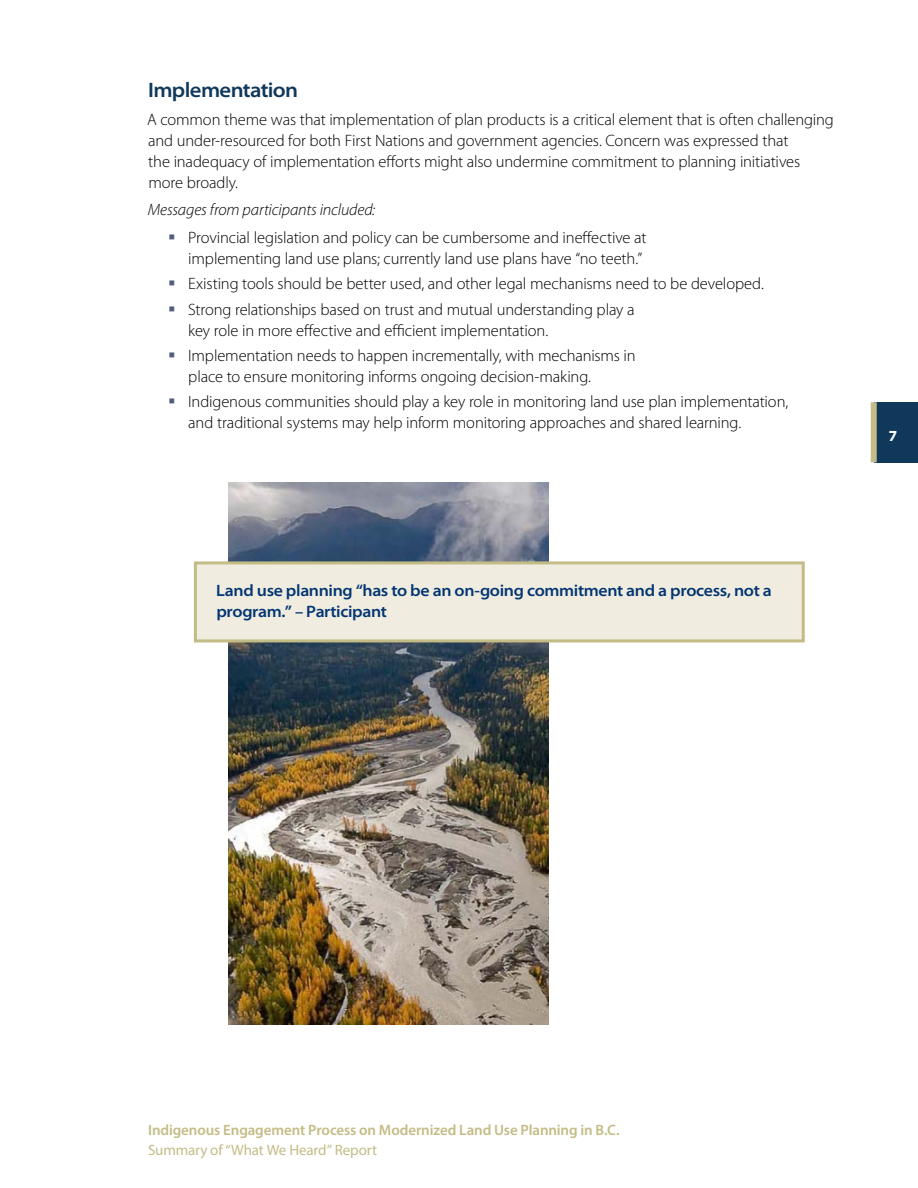
<style>
.page{position:relative;width:918px;height:1188px;background:#fff}
.page>*{position:absolute;margin:0;border:0;box-sizing:border-box;transform-origin:0 0}
.Head-C{font:600 semi-expanded 21px "Myriad Pro";letter-spacing:-.03em;color:#10385a}
.Text-Main{font:300 16.5px/21px "Myriad Pro";letter-spacing:-.01em;color:#000}
.Text-Callouts{font:600 semi-expanded 16.5px/21px "Myriad Pro";letter-spacing:-.025em;color:#043673}
.Text-Main-2{font:italic 300 16.5px "Myriad Pro";letter-spacing:-.01em;color:#000}
.t1{font:700 16.5px "Myriad Pro";color:#fff}
.t2{font:600 15px "Myriad Pro";letter-spacing:-.005em;color:#c4bc86}
.t3{font:15px "Myriad Pro";letter-spacing:-.01em;color:#c4bc86}
</style>
<div class="page">
<div style="left:874px;top:402px;width:44px;height:60px;background:#10385a"></div>
<div style="left:871px;top:402px;width:6px;height:60px;background:#c4bc86"></div>
<img style="left:228px;top:483px;width:321px;height:542px">
<div style="left:194px;top:561px;width:611px;height:81px;background:#f0ede0;border:3px solid #c4bc86"></div>
<p class="Head-C" style="left:148px;top:78px;width:151px">Implementation</p>
<p class="Text-Main" style="left:147px;top:109px;width:688px">A common theme was that implementation of plan products is a critical element that is often challenging and under-resourced for both First Nations and government agencies. Concern was expressed that<br>the inadequacy of implementation efforts might also undermine commitment to planning initiatives more broadly.</p>
<p class="Text-Main-2" style="left:148px;top:201px;width:229px">Messages from participants included:</p>
<p class="Text-Main" style="left:188px;top:227px;width:460px">Provincial legislation and policy can be cumbersome and ineffective at implementing land use plans; currently land use plans have “no teeth.”</p>
<p class="Text-Main" style="left:188px;top:274px;width:577px">Existing tools should be better used, and other legal mechanisms need to be developed.</p>
<p class="Text-Main" style="left:188px;top:299px;width:448px">Strong relationships based on trust and mutual understanding play a key role in more effective and efficient implementation.</p>
<p class="Text-Main" style="left:188px;top:345px;width:449px">Implementation needs to happen incrementally, with mechanisms in place to ensure monitoring informs ongoing decision-making.</p>
<p class="Text-Main" style="left:188px;top:392px;width:601px">Indigenous communities should play a key role in monitoring land use plan implementation, and traditional systems may help inform monitoring approaches and shared learning.</p>
<p class="t1" style="left:888px;top:422px;width:11px">7</p>
<p class="Text-Callouts" style="left:216px;top:580px;width:557px">Land use planning “has to be an on-going commitment and a process, not a program.” – Participant</p>
<p class="t2" style="left:148px;top:1120px;width:473px">Indigenous Engagement Process on Modernized Land Use Planning in B.C.</p>
<p class="t3" style="left:148px;top:1141px;width:230px">Summary of “What We Heard” Report</p>
</div>
